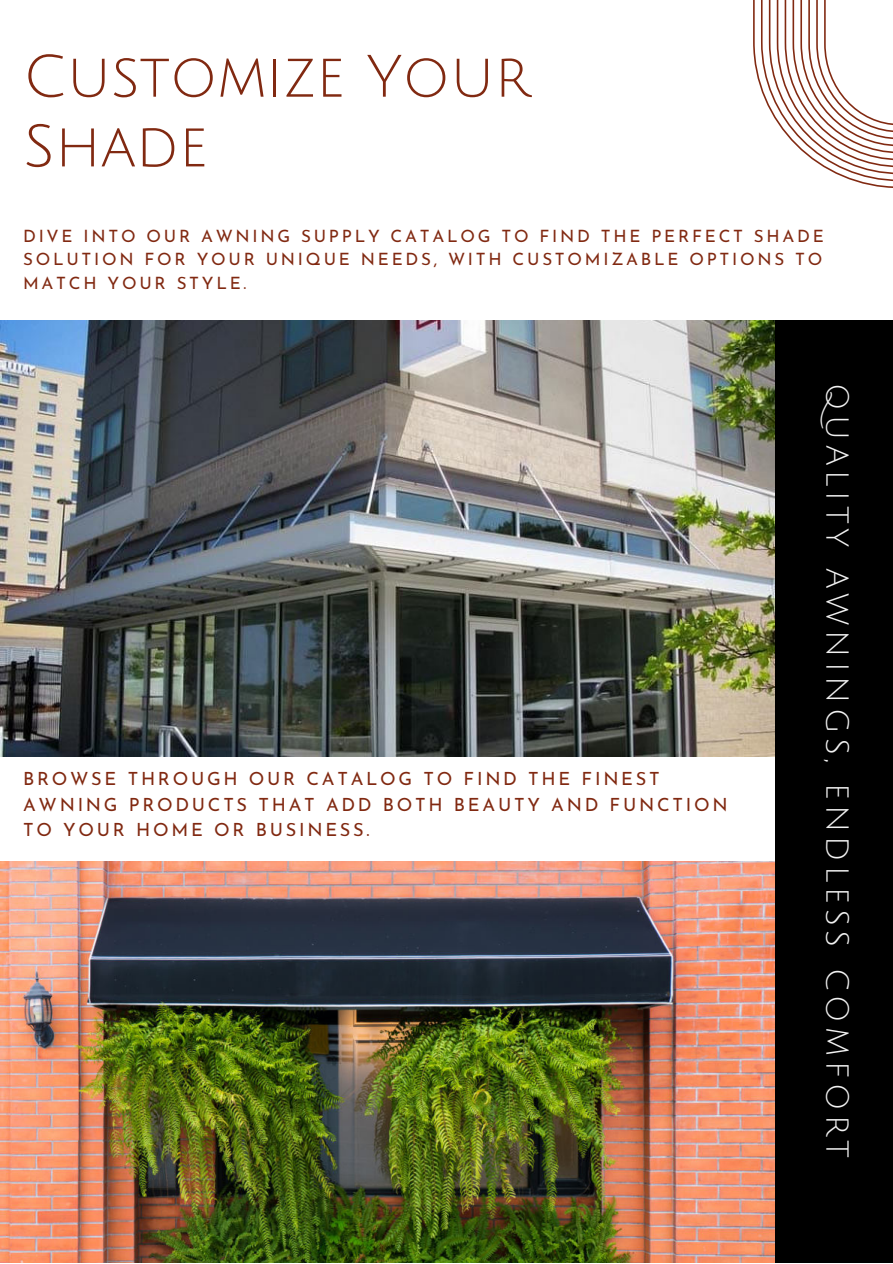
<style>
.page{position:relative;width:893px;height:1264px;background:#fff}
.page>*{position:absolute;margin:0;border:0;box-sizing:border-box;transform-origin:0 0}
.t1{font:58.5px/69.8px "Julius Sans One";color:#812911}
.t2{font:31.05px "Julius Sans One";letter-spacing:.15em;color:#f1f1f1}
.t3{font:18.15px/25.3px "Josefin Sans";letter-spacing:.15em;color:#812911}
.t4{font:16.95px/23.7px "Josefin Sans";letter-spacing:.16em;color:#812911;text-align:justify}
</style>
<div class="page">
<img style="left:0;top:320px;width:774px;height:436px">
<div style="left:775px;top:320px;width:117px;height:942px;background:#000"></div>
<svg style="left:753px;top:0;width:139px;height:188px"></svg>
<img style="left:0;top:861px;width:774px;height:401px">
<h1 class="t1" style="left:23px;top:43px;width:508px">Customize Your<br>Shade</h1>
<p class="t4" style="left:23px;top:222px;width:802px">DIVE INTO OUR AWNING SUPPLY CATALOG TO FIND THE PERFECT SHADE SOLUTION FOR YOUR UNIQUE NEEDS, WITH CUSTOMIZABLE OPTIONS TO MATCH YOUR STYLE.</p>
<p class="t3" style="left:23px;top:764px;width:706px">BROWSE THROUGH OUR CATALOG TO FIND THE FINEST<br>AWNING PRODUCTS THAT ADD BOTH BEAUTY AND FUNCTION<br>TO YOUR HOME OR BUSINESS.</p>
<h2 class="t2" style="left:853px;top:383px;width:776px;rotate:90deg">QUALITY AWNINGS, ENDLESS COMFORT</h2>
</div>
